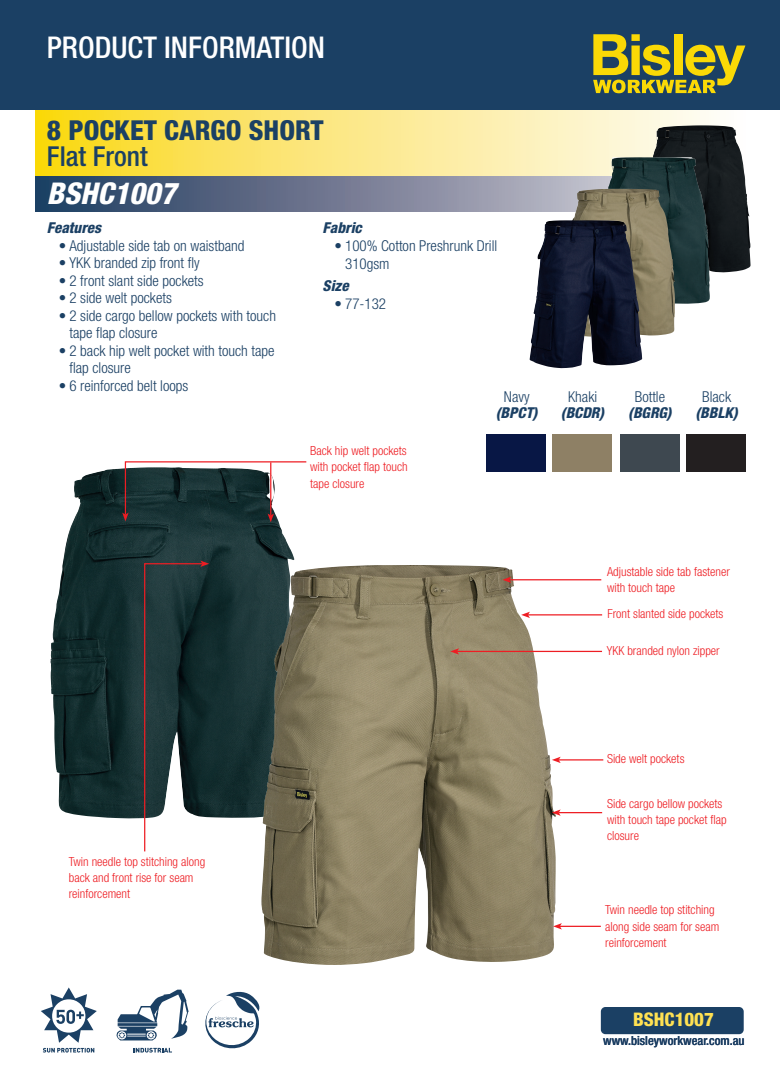
<style>
.page{position:relative;width:780px;height:1088px;background:#fff}
.page>*{position:absolute;margin:0;border:0;box-sizing:border-box;transform-origin:0 0}
.t1{font:300 condensed 30px "Helvetica Neue LT Std";color:#fff}
.t2{font:italic 800 condensed 30px "Helvetica Neue LT Std";color:#fff}
.t3{font:800 condensed 27.5px "Helvetica Neue LT Std";color:#1b4064}
.t4{font:500 condensed 27.5px "Helvetica Neue LT Std";color:#1b4064}
.t5{font:800 condensed 18.75px "Helvetica Neue LT Std";color:#ffe152}
.t6{font:300 condensed 15px/17.5px "Helvetica Neue LT Std";color:#1b4064}
.t7{font:italic 800 condensed 15px "Helvetica Neue LT Std";color:#1b4064}
.t8{font:300 condensed 12.5px/16.2px "Helvetica Neue LT Std";color:#ee1d23}
.t9{font:500 condensed 12.5px "Helvetica Neue LT Std";color:#1b4064}
</style>
<div class="page">
<svg style="left:35px;top:175px;width:568px;height:36px;background:#6f798e"></svg>
<svg style="left:35px;top:109px;width:727px;height:66px;background:#f8e585"></svg>
<div style="left:0;top:0;width:762px;height:109px;background:#1b4064"></div>
<div style="left:762px;top:0;width:18px;height:109px;background:#1b4064"></div>
<div style="left:600px;top:1007px;width:143px;height:27px;background:#1b4064;border-radius:5px"></div>
<svg style="left:593px;top:34px;width:152px;height:59px"></svg>
<img style="left:50px;top:468px;width:244px;height:350px">
<img style="left:261px;top:565px;width:295px;height:400px">
<svg style="left:41px;top:987px;width:56px;height:65px"></svg>
<div style="left:552px;top:434px;width:60px;height:37px;background:#8e8065"></div>
<hr style="left:560px;top:926px;width:40px;height:1px;background:#ee1d23">
<svg style="left:553px;top:923px;width:9px;height:6px"></svg>
<svg style="left:122px;top:461px;width:185px;height:61px"></svg>
<div style="left:485px;top:434px;width:60px;height:37px;background:#081745"></div>
<svg style="left:133px;top:1048px;width:39px;height:4px"></svg>
<svg style="left:117px;top:989px;width:72px;height:51px"></svg>
<div style="left:619px;top:434px;width:60px;height:37px;background:#3e4850"></div>
<div style="left:686px;top:434px;width:60px;height:37px;background:#231f20"></div>
<img style="left:648px;top:125px;width:102px;height:148px">
<img style="left:603px;top:157px;width:106px;height:147px">
<img style="left:566px;top:189px;width:109px;height:147px">
<img style="left:529px;top:220px;width:113px;height:148px">
<hr style="left:528px;top:614px;width:74px;height:1px;background:#ee1d23">
<svg style="left:521px;top:612px;width:9px;height:6px"></svg>
<hr style="left:457px;top:651px;width:145px;height:1px;background:#ee1d23">
<svg style="left:450px;top:648px;width:9px;height:6px"></svg>
<hr style="left:558px;top:759px;width:45px;height:1px;background:#ee1d23">
<svg style="left:552px;top:757px;width:8px;height:6px"></svg>
<hr style="left:558px;top:812px;width:44px;height:1px;background:#ee1d23">
<svg style="left:552px;top:809px;width:8px;height:7px"></svg>
<hr style="left:509px;top:579px;width:92px;height:1px;background:#ee1d23">
<svg style="left:502px;top:576px;width:9px;height:7px"></svg>
<svg style="left:143px;top:560px;width:66px;height:292px"></svg>
<svg style="left:205px;top:991px;width:55px;height:58px"></svg>
<p class="t1" style="left:47px;top:30px;width:266px">PRODUCT INFORMATION</p>
<p class="t3" style="left:47px;top:113px;width:278px">8 POCKET CARGO SHORT</p>
<p class="t4" style="left:47px;top:140px;width:102px">Flat Front</p>
<p class="t2" style="left:47px;top:175px;width:131px">BSHC1007</p>
<p class="t7" style="left:47px;top:219px;width:55px">Features</p>
<p class="t6" style="left:59px;top:236px;width:187px">• Adjustable side tab on waistband</p>
<p class="t6" style="left:59px;top:254px;width:142px">• YKK branded zip front fly</p>
<p class="t6" style="left:59px;top:271px;width:146px">• 2 front slant side pockets</p>
<p class="t6" style="left:59px;top:289px;width:115px">• 2 side welt pockets</p>
<p class="t6" style="left:69px;top:306px;width:208px;text-indent:-11px">• 2 side cargo bellow pockets with touch tape flap closure</p>
<p class="t6" style="left:69px;top:341px;width:207px;text-indent:-11px">• 2 back hip welt pocket with touch tape flap closure</p>
<p class="t6" style="left:59px;top:376px;width:131px">• 6 reinforced belt loops</p>
<p class="t7" style="left:322px;top:218px;width:41px">Fabric</p>
<p class="t6" style="left:345px;top:236px;width:154px;line-height:18px;text-indent:-11px">• 100% Cotton Preshrunk Drill<br>310gsm</p>
<p class="t7" style="left:322px;top:277px;width:28px">Size</p>
<p class="t6" style="left:334px;top:295px;width:53px">• 77-132</p>
<p class="t8" style="left:310px;top:442px;width:99px;text-align:justify">Back hip welt pockets with pocket flap touch tape closure</p>
<p class="t6" style="left:504px;top:388px;width:27px">Navy</p>
<p class="t7" style="left:496px;top:404px;width:43px">(BPCT)</p>
<p class="t6" style="left:568px;top:388px;width:31px">Khaki</p>
<p class="t7" style="left:561px;top:404px;width:45px">(BCDR)</p>
<p class="t6" style="left:634px;top:388px;width:32px">Bottle</p>
<p class="t7" style="left:628px;top:404px;width:45px">(BGRG)</p>
<p class="t6" style="left:702px;top:388px;width:30px">Black</p>
<p class="t7" style="left:695px;top:404px;width:44px">(BBLK)</p>
<p class="t8" style="left:607px;top:563px;width:124px">Adjustable side tab fastener with touch tape</p>
<p class="t8" style="left:607px;top:606px;width:117px">Front slanted side pockets</p>
<p class="t8" style="left:606px;top:642px;width:114px">YKK branded nylon zipper</p>
<p class="t8" style="left:69px;top:853px;width:138px">Twin needle top stitching along back and front rise for seam reinforcement</p>
<p class="t8" style="left:607px;top:751px;width:79px">Side welt pockets</p>
<p class="t8" style="left:607px;top:795px;width:121px">Side cargo bellow pockets with touch tape pocket flap closure</p>
<p class="t8" style="left:605px;top:902px;width:116px">Twin needle top stitching along side seam for seam reinforcement</p>
<p class="t5" style="left:633px;top:1008px;width:82px">BSHC1007</p>
<p class="t9" style="left:603px;top:1033px;width:143px">www.bisleyworkwear.com.au</p>
</div>
